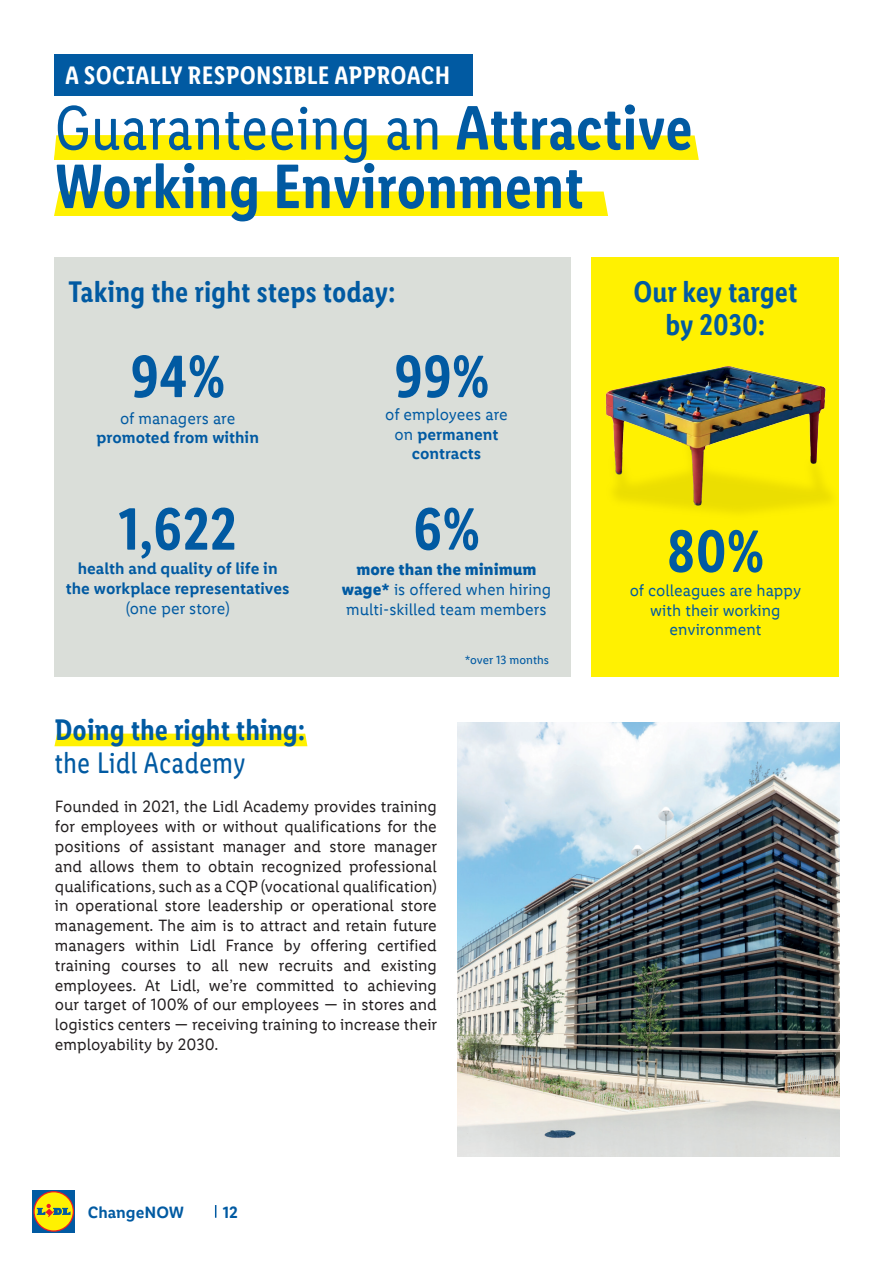
<style>
.page{position:relative;width:893px;height:1263px;background:#fff}
.page>*{position:absolute;margin:0;border:0;box-sizing:border-box;transform-origin:0 0}
.t1{font:600 63px/58.5px "Lidl Font Cond Pro";color:#015aa2}
.t2{font:600 60px "Lidl Font Cond Pro";color:#015aa2}
.t3{font:600 30px/33px "Lidl Font Cond Pro";color:#015aa2;text-align:center}
.t4{font:30px "Lidl Font Cond Pro";color:#015aa2}
.t5{font:600 25.5px "Lidl Font Cond Pro";letter-spacing:.01em;color:#fff}
.t6{font:16.5px/19.8px "Lidl Font Pro";color:#231f20;text-align:justify}
.t7{font:16.5px/19.8px "Lidl Font Pro";color:#015aa2;text-align:center}
.t8{font:600 16.5px/19.8px "Lidl Font Pro";color:#015aa2;text-align:center}
.t9{font:12px "Lidl Font Pro";color:#015aa2}
.s1{font-weight:400}
.s2{font-weight:700}
</style>
<div class="page">
<svg style="left:215px;top:1205px;width:1px;height:13px"></svg>
<div style="left:32px;top:1190px;width:43px;height:43px;background:#015aa2"></div>
<svg style="left:33px;top:1191px;width:41px;height:41px"></svg>
<div style="left:35px;top:1192px;width:38px;height:38px;background:#fff101;border-radius:50%"></div>
<svg style="left:37px;top:1204px;width:34px;height:13px"></svg>
<svg style="left:54px;top:733px;width:253px;height:13px;background:#fff10f"></svg>
<svg style="left:54px;top:135px;width:645px;height:25px;background:#fff106"></svg>
<div style="left:54px;top:191px;width:554px;height:25px;background:#fff101"></div>
<div style="left:54px;top:54px;width:418px;height:41px;background:#015aa2"></div>
<div style="left:54px;top:257px;width:516px;height:419px;background:#daded9"></div>
<div style="left:592px;top:257px;width:247px;height:419px;background:#fff101"></div>
<img style="left:457px;top:723px;width:382px;height:434px">
<img style="left:591px;top:320px;width:240px;height:204px">
<h3 class="t5" style="left:65px;top:60px;width:387px">A SOCIALLY RESPONSIBLE APPROACH</h3>
<h1 class="t1" style="left:54px;top:98px;width:640px"><span class="s1">Guaranteeing an</span> Attractive<br>Working Environment</h1>
<h3 class="t3" style="left:69px;top:275px;width:328px">Taking the right steps today:</h3>
<h2 class="t2" style="left:130px;top:341px;width:96px">94%</h2>
<p class="t7" style="left:120px;top:408px;width:117px">of managers are</p>
<p class="t8" style="left:96px;top:428px;width:164px">promoted from within</p>
<h2 class="t2" style="left:119px;top:494px;width:120px">1,622</h2>
<p class="t8" style="left:66px;top:559px;width:225px">health and quality of life in the workplace representatives</p>
<p class="t7" style="left:126px;top:598px;width:106px">(one per store)</p>
<h2 class="t2" style="left:394px;top:341px;width:97px">99%</h2>
<p class="t8" style="left:385px;top:404px;width:124px"><span class="s1">of employees are on</span> permanent contracts</p>
<h2 class="t2" style="left:413px;top:494px;width:68px">6%</h2>
<p class="t7" style="left:342px;top:560px;width:211px"><span class="s2">more than the minimum wage*</span> is offered when hiring multi-skilled team members</p>
<p class="t9" style="left:465px;top:653px;width:86px">*over 13 months</p>
<h3 class="t3" style="left:54px;top:713px;width:252px">Doing the right thing:</h3>
<h3 class="t4" style="left:54px;top:746px;width:193px">the Lidl Academy</h3>
<p class="t6" style="left:55px;top:797px;width:384px">Founded in 2021, the Lidl Academy provides training for employees with or without qualifications for the positions of assistant manager and store manager and allows them to obtain recognized professional qualifications, such as a CQP (vocational qualification) in operational store leadership or operational store management. The aim is to attract and retain future managers within Lidl France by offering certified training courses to all new recruits and existing employees. At Lidl, we’re committed to achieving our target of 100% of our employees — in stores and logistics centers — receiving training to increase their employability by 2030.</p>
<p class="t8" style="left:88px;top:1202px;width:98px">ChangeNOW</p>
<p class="t8" style="left:223px;top:1202px;width:17px">12</p>
<h3 class="t3" style="left:633px;top:275px;width:165px">Our key target by 2030:</h3>
<h2 class="t2" style="left:667px;top:516px;width:99px">80%</h2>
<p class="t7" style="left:630px;top:580px;width:173px">of colleagues are happy with their working environment</p>
</div>
